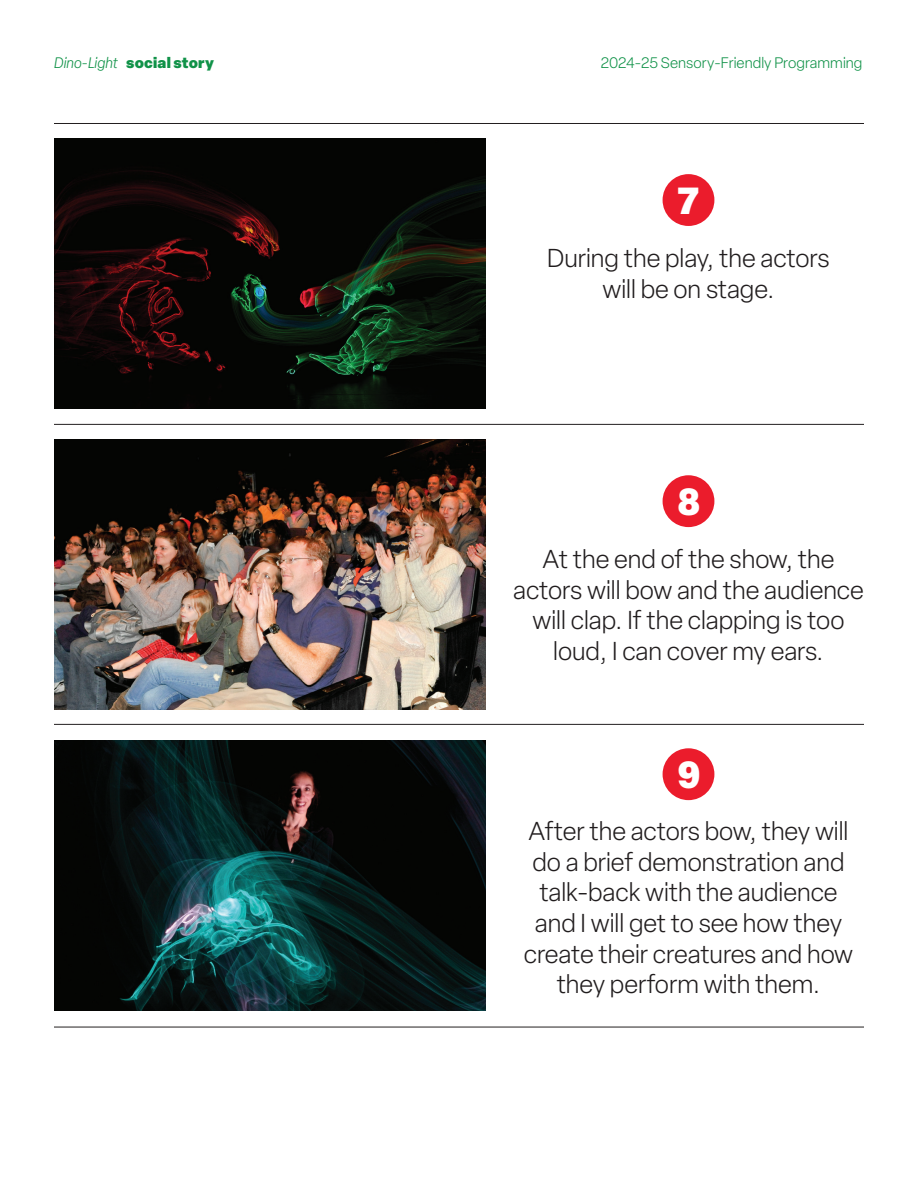
<style>
.page{position:relative;width:918px;height:1188px;background:#fff}
.page>*{position:absolute;margin:0;border:0;box-sizing:border-box;transform-origin:0 0}
.t1{font:900 37.2px "Elza";color:#fff}
.t2{font:300 25.5px/30.6px "Elza";color:#211d1e;text-align:center}
.t3{font:300 15px "Elza";letter-spacing:.005em;color:#109248}
.t4{font:900 15px "Elza";letter-spacing:.015em;color:#109248}
.s1{font-weight:300;font-style:italic}
</style>
<div class="page">
<img style="left:54px;top:139px;width:432px;height:270px">
<img style="left:54px;top:440px;width:432px;height:270px">
<img style="left:54px;top:741px;width:432px;height:270px">
<div style="left:663px;top:174px;width:51px;height:52px;background:#eb1c2c;border-radius:50%"></div>
<div style="left:663px;top:475px;width:51px;height:52px;background:#eb1c2c;border-radius:50%"></div>
<div style="left:663px;top:748px;width:51px;height:52px;background:#eb1c2c;border-radius:50%"></div>
<hr style="left:54px;top:424px;width:810px;height:1px;background:#231f20">
<hr style="left:54px;top:123px;width:810px;height:1px;background:#231f20">
<hr style="left:54px;top:724px;width:810px;height:1px;background:#231f20">
<hr style="left:54px;top:1027px;width:810px;height:1px;background:#231f20">
<p class="t4" style="left:54px;top:52px;width:161px"><span class="s1">Dino-Light</span> social story</p>
<p class="t3" style="left:601px;top:53px;width:263px">2024-25 Sensory-Friendly Programming</p>
<h1 class="t1" style="left:677px;top:174px;width:23px">7</h1>
<p class="t2" style="left:547px;top:243px;width:284px">During the play, the actors will be on stage.</p>
<h1 class="t1" style="left:677px;top:475px;width:24px">8</h1>
<p class="t2" style="left:513px;top:544px;width:352px">At the end of the show, the actors will bow and the audience will clap. If the clapping is too loud, I can cover my ears.</p>
<h1 class="t1" style="left:677px;top:748px;width:24px">9</h1>
<p class="t2" style="left:524px;top:816px;width:331px">After the actors bow, they will do a brief demonstration and talk-back with the audience and I will get to see how they create their creatures and how they perform with them.</p>
</div>
